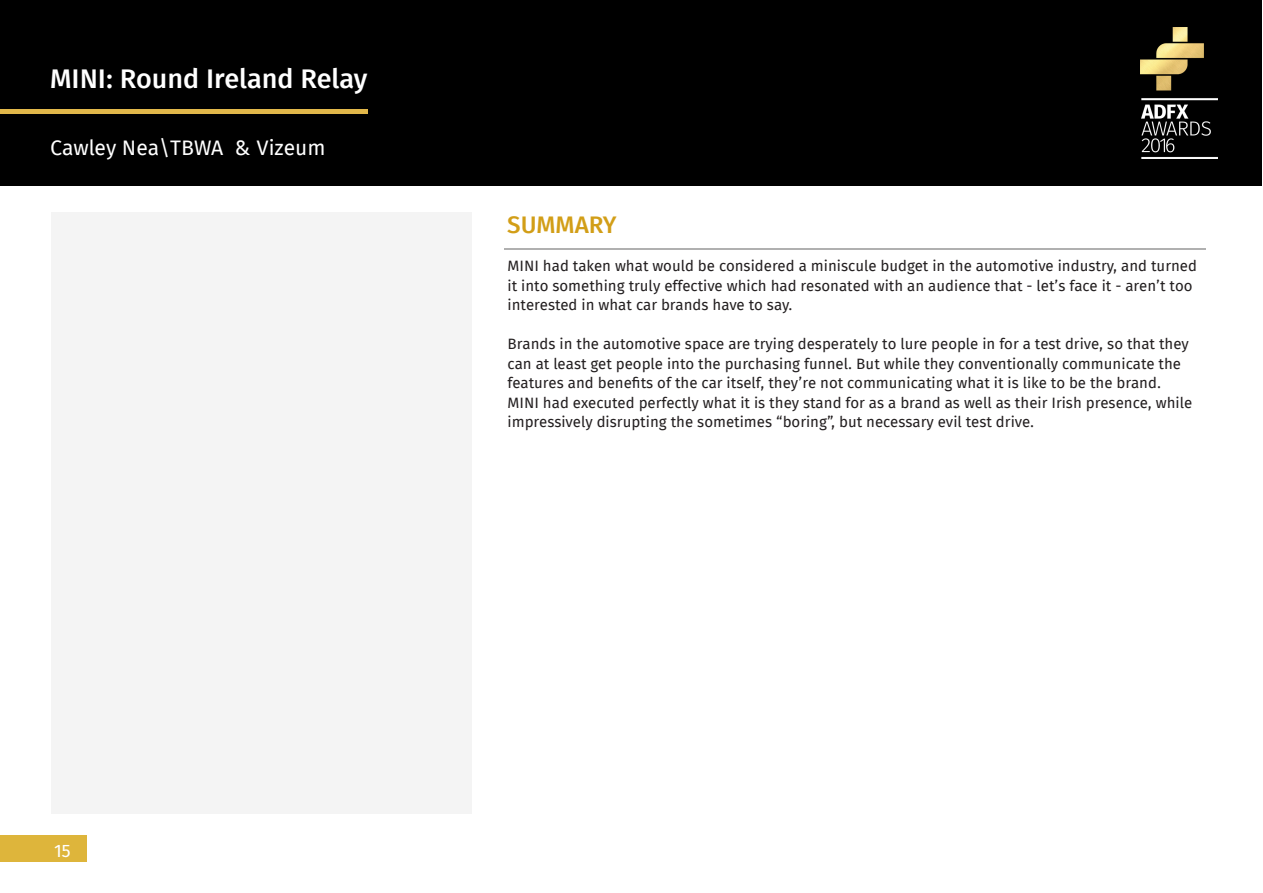
<style>
.page{position:relative;width:1263px;height:893px;background:#fff}
.page>*{position:absolute;margin:0;border:0;box-sizing:border-box;transform-origin:0 0}
.t1{font:500 27px "Fira Sans";color:#fff}
.t2{font:500 24px "Fira Sans";color:#d29e17}
.t3{font:21px "Fira Sans";color:#fff}
.t4{font:18px "Fira Sans OT";color:#fff}
.t5{font:15px/19.5px "Fira Sans";color:#231f20}
</style>
<div class="page">
<div style="left:1px;top:0;width:1261px;height:186px;background:#000"></div>
<div style="left:0;top:836px;width:86px;height:26px;background:#deb53b"></div>
<hr style="left:0;top:110px;width:368px;height:4px;background:#e1b74a">
<img style="left:1140px;top:27px;width:77px;height:132px">
<hr style="left:504px;top:248px;width:701px;height:1px;background:#b0b0b0">
<div style="left:51px;top:213px;width:420px;height:601px;background:#f4f4f4"></div>
<h1 class="t1" style="left:50px;top:60px;width:319px">MINI: Round Ireland Relay</h1>
<h3 class="t3" style="left:50px;top:133px;width:277px">Cawley Nea\TBWA &amp; Vizeum</h3>
<p class="t2" style="left:507px;top:208px;width:111px">SUMMARY</p>
<p class="t5" style="left:507px;top:257px;width:691px">MINI had taken what would be considered a miniscule budget in the automotive industry, and turned it into something truly effective which had resonated with an audience that - let’s face it - aren’t too interested in what car brands have to say.</p>
<p class="t5" style="left:507px;top:335px;width:686px">Brands in the automotive space are trying desperately to lure people in for a test drive, so that they can at least get people into the purchasing funnel. But while they conventionally communicate the features and benefits of the car itself, they’re not communicating what it is like to be the brand.<br>MINI had executed perfectly what it is they stand for as a brand as well as their Irish presence, while impressively disrupting the sometimes “boring”, but necessary evil test drive.</p>
<p class="t4" style="left:54px;top:838px;width:18px">15</p>
</div>
